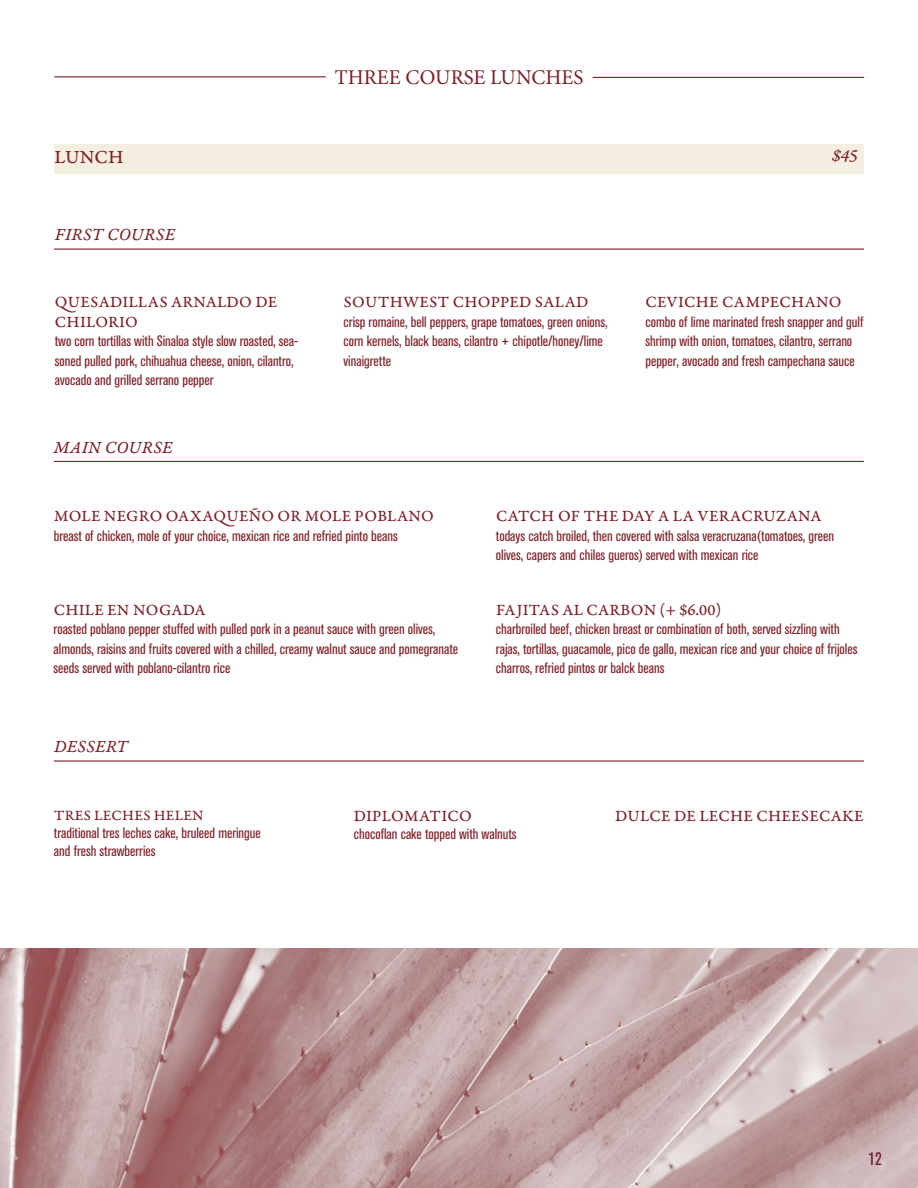
<style>
.page{position:relative;width:918px;height:1188px;background:#fff}
.page>*{position:absolute;margin:0;border:0;box-sizing:border-box;transform-origin:0 0}
.t1{font:21px "Minion Pro";color:#801e26}
.t2{font:19.5px "Garamond Premr Pro Capt";letter-spacing:.005em;color:#801e26}
.t3{font:18px "Garamond Premr Pro It Capt";letter-spacing:.02em;color:#801e26}
.t4{font:condensed 18px "Akzidenz Grotesk BQ";color:#701833}
.t5{font:16.5px/19.5px "Garamond Premr Pro Capt";letter-spacing:.015em;color:#801e26}
.t6{font:condensed 15px/19.5px "Akzidenz Grotesk BQ";color:#801e26}
.t7{font:15px "Garamond Premr Pro Capt";letter-spacing:.025em;color:#801e26}
</style>
<div class="page">
<div style="left:55px;top:144px;width:809px;height:29px;background:#f5efe2"></div>
<hr style="left:54px;top:249px;width:810px;height:1px;background:#801f26">
<hr style="left:54px;top:461px;width:810px;height:1px;background:#801f26">
<hr style="left:54px;top:760px;width:810px;height:2px;background:#801f26">
<img style="left:0;top:948px;width:918px;height:240px">
<hr style="left:54px;top:76px;width:272px;height:1px;background:#801e26">
<hr style="left:593px;top:77px;width:271px;height:1px;background:#801e26">
<h1 class="t1" style="left:335px;top:63px;width:250px">THREE COURSE LUNCHES</h1>
<h2 class="t2" style="left:55px;top:145px;width:71px">LUNCH</h2>
<p class="t3" style="left:832px;top:145px;width:27px">$45</p>
<p class="t3" style="left:55px;top:224px;width:122px">FIRST COURSE</p>
<p class="t5" style="left:55px;top:293px;width:224px">QUESADILLAS ARNALDO DE<br>CHILORIO</p>
<p class="t6" style="left:55px;top:332px;width:245px">two corn tortillas with Sinaloa style slow roasted, sea&shy;soned pulled pork, chihuahua cheese, onion, cilantro, avocado and grilled serrano pepper</p>
<p class="t3" style="left:54px;top:436px;width:120px">MAIN COURSE</p>
<p class="t5" style="left:344px;top:293px;width:246px">SOUTHWEST CHOPPED SALAD</p>
<p class="t6" style="left:344px;top:312px;width:266px">crisp romaine, bell peppers, grape tomatoes, green onions, corn kernels, black beans, cilantro + chipotle/honey/lime vinaigrette</p>
<p class="t5" style="left:645px;top:293px;width:198px">CEVICHE CAMPECHANO</p>
<p class="t6" style="left:645px;top:312px;width:220px">combo of lime marinated fresh snapper and gulf shrimp with onion, tomatoes, cilantro, serrano pepper, avocado and fresh campechana sauce</p>
<p class="t5" style="left:54px;top:506px;width:382px">MOLE NEGRO OAXAQUEÑO OR MOLE POBLANO</p>
<p class="t6" style="left:54px;top:526px;width:345px">breast of chicken, mole of your choice, mexican rice and refried pinto beans</p>
<p class="t5" style="left:54px;top:600px;width:154px">CHILE EN NOGADA</p>
<p class="t6" style="left:54px;top:620px;width:406px">roasted poblano pepper stuffed with pulled pork in a peanut sauce with green olives, almonds, raisins and fruits covered with a chilled, creamy walnut sauce and pomegranate seeds served with poblano-cilantro rice</p>
<p class="t3" style="left:54px;top:736px;width:75px">DESSERT</p>
<p class="t5" style="left:496px;top:506px;width:327px">CATCH OF THE DAY A LA VERACRUZANA</p>
<p class="t6" style="left:496px;top:526px;width:340px">todays catch broiled, then covered with salsa veracruzana(tomatoes, green olives, capers and chiles gueros) served with mexican rice</p>
<p class="t5" style="left:496px;top:600px;width:227px">FAJITAS AL CARBON (+ $6.00)</p>
<p class="t6" style="left:496px;top:620px;width:363px">charbroiled beef, chicken breast or combination of both, served sizzling with rajas, tortillas, guacamole, pico de gallo, mexican rice and your choice of frijoles charros, refried pintos or balck beans</p>
<p class="t7" style="left:54px;top:806px;width:151px">TRES LECHES HELEN</p>
<p class="t6" style="left:54px;top:824px;width:208px;line-height:18px">traditional tres leches cake, bruleed meringue and fresh strawberries</p>
<p class="t5" style="left:354px;top:806px;width:119px">DIPLOMATICO</p>
<p class="t6" style="left:354px;top:824px;width:164px">chocoflan cake topped with walnuts</p>
<p class="t5" style="left:615px;top:806px;width:250px">DULCE DE LECHE CHEESECAKE</p>
<p class="t4" style="left:868px;top:1149px;width:15px">12</p>
</div>
